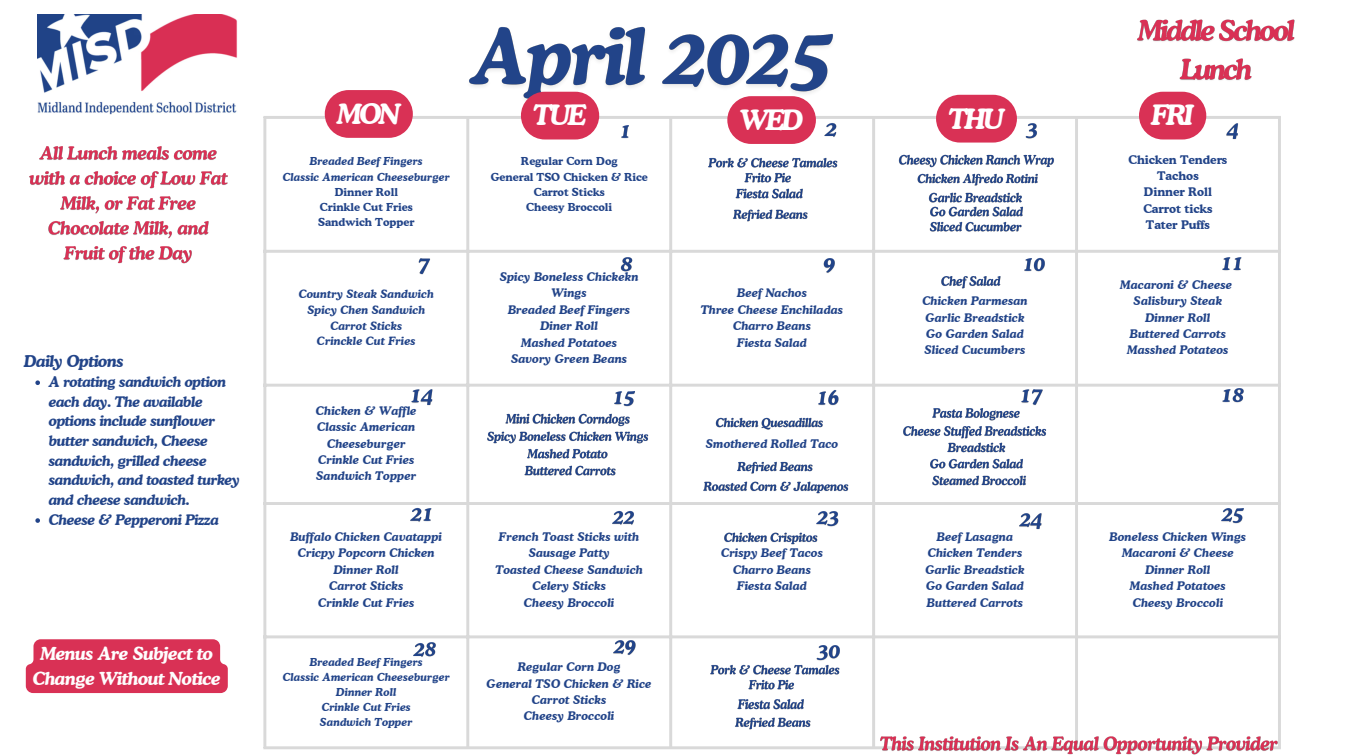
<style>
.page{position:relative;width:1345px;height:756px;background:#fff}
.page>*{position:absolute;margin:0;border:0;box-sizing:border-box;transform-origin:0 0}
.t1{font:italic 700 28px "Cooper BT";letter-spacing:-.095em;color:#fff}
.t2{font:italic 700 17.94px/24.9px "Cooper BT";letter-spacing:-.035em;color:#fefefe;text-align:center}
.t3{font:italic 700 16.19px "Cooper BT";letter-spacing:-.035em;color:#224489}
.t4{font:italic 700 14.44px/19.7px "Cooper BT";letter-spacing:-.035em;color:#224489}
.t5{font:italic 700 11.81px/16.4px "Cooper BT";color:#224489;text-align:center}
.t6{font:700 11.81px "Cooper BT";color:#224489}
.t7{font:italic 700 11.38px "Cooper BT";color:#224489}
.t8{font:italic 700 10.94px "Cooper BT";color:#224489}
.t9{font:700 10.94px "Cooper BT";color:#224489}
</style>
<div class="page">
<hr style="left:263px;top:119px;width:3px;height:627px;background:#d9d9d9">
<hr style="left:466px;top:119px;width:3px;height:627px;background:#d9d9d9">
<hr style="left:669px;top:119px;width:3px;height:627px;background:#d9d9d9">
<hr style="left:872px;top:119px;width:3px;height:627px;background:#d9d9d9">
<hr style="left:1075px;top:119px;width:3px;height:627px;background:#d9d9d9">
<hr style="left:1278px;top:119px;width:3px;height:627px;background:#d9d9d9">
<hr style="left:263px;top:116px;width:1018px;height:3px;background:#d9d9d9">
<hr style="left:263px;top:250px;width:1018px;height:3px;background:#d9d9d9">
<hr style="left:263px;top:384px;width:1018px;height:3px;background:#d9d9d9">
<hr style="left:263px;top:502px;width:1018px;height:3px;background:#d9d9d9">
<hr style="left:263px;top:635px;width:1018px;height:3px;background:#d9d9d9">
<hr style="left:263px;top:746px;width:1018px;height:3px;background:#d9d9d9">
<img style="left:38px;top:14px;width:199px;height:100px">
<img style="left:469px;top:26px;width:364px;height:82px">
<div style="left:521px;top:92px;width:78px;height:48px;background:#d93155;border-radius:24px"></div>
<svg style="left:727px;top:96px;width:89px;height:48px;background:#dd4a6a"></svg>
<div style="left:936px;top:95px;width:81px;height:48px;background:#d93155;border-radius:24px"></div>
<div style="left:1139px;top:92px;width:67px;height:48px;background:#d93155;border-radius:24px"></div>
<svg style="left:325px;top:90px;width:88px;height:48px;background:#dd4969"></svg>
<img style="left:1226px;top:123px;width:12px;height:17px">
<img style="left:612px;top:510px;width:22px;height:15px">
<img style="left:816px;top:511px;width:23px;height:16px">
<img style="left:1222px;top:257px;width:20px;height:14px">
<img style="left:409px;top:383px;width:26px;height:23px">
<img style="left:611px;top:386px;width:26px;height:21px">
<img style="left:815px;top:386px;width:27px;height:20px">
<img style="left:418px;top:258px;width:12px;height:17px">
<img style="left:620px;top:257px;width:13px;height:15px">
<img style="left:823px;top:258px;width:12px;height:15px">
<img style="left:1024px;top:258px;width:21px;height:14px">
<img style="left:410px;top:507px;width:22px;height:15px">
<img style="left:1018px;top:383px;width:27px;height:23px">
<img style="left:1220px;top:383px;width:26px;height:20px">
<img style="left:1221px;top:508px;width:23px;height:16px">
<img style="left:1019px;top:513px;width:23px;height:17px">
<img style="left:744px;top:172px;width:47px;height:11px">
<img style="left:917px;top:173px;width:121px;height:13px">
<img style="left:487px;top:431px;width:162px;height:13px">
<img style="left:724px;top:532px;width:94px;height:13px">
<img style="left:735px;top:188px;width:68px;height:11px">
<img style="left:929px;top:221px;width:93px;height:11px">
<img style="left:715px;top:417px;width:108px;height:13px">
<div style="left:26px;top:639px;width:202px;height:54px;background:#d93155"></div>
<img style="left:877px;top:736px;width:403px;height:19px">
<img style="left:708px;top:157px;width:130px;height:11px">
<img style="left:732px;top:209px;width:76px;height:13px">
<img style="left:928px;top:192px;width:95px;height:25px">
<img style="left:947px;top:442px;width:59px;height:11px">
<img style="left:930px;top:458px;width:93px;height:11px">
<img style="left:932px;top:475px;width:94px;height:11px">
<img style="left:527px;top:448px;width:81px;height:11px">
<img style="left:524px;top:465px;width:92px;height:11px">
<img style="left:703px;top:481px;width:146px;height:13px">
<img style="left:737px;top:461px;width:76px;height:13px">
<img style="left:932px;top:408px;width:88px;height:13px">
<img style="left:505px;top:413px;width:125px;height:14px">
<img style="left:1025px;top:123px;width:12px;height:16px">
<img style="left:824px;top:123px;width:13px;height:14px">
<img style="left:621px;top:125px;width:8px;height:14px">
<img style="left:903px;top:426px;width:144px;height:13px">
<img style="left:898px;top:154px;width:156px;height:14px">
<img style="left:411px;top:638px;width:28px;height:19px">
<img style="left:611px;top:635px;width:28px;height:20px">
<img style="left:816px;top:645px;width:24px;height:16px">
<img style="left:941px;top:276px;width:60px;height:13px">
<img style="left:710px;top:664px;width:130px;height:11px">
<img style="left:748px;top:679px;width:47px;height:11px">
<img style="left:737px;top:699px;width:67px;height:11px">
<img style="left:735px;top:717px;width:76px;height:13px">
<img style="left:1137px;top:19px;width:158px;height:62px">
<img style="left:29px;top:146px;width:199px;height:118px">
<svg style="left:35px;top:380px;width:5px;height:5px"></svg>
<svg style="left:35px;top:518px;width:5px;height:5px"></svg>
<h4 class="t3" style="left:24px;top:352px;width:101px">Daily Options</h4>
<p class="t4" style="left:49px;top:372px;width:193px">A rotating sandwich option each day. The available options include sunflower butter sandwich, Cheese sandwich, grilled cheese sandwich, and toasted turkey and cheese sandwich.</p>
<p class="t4" style="left:49px;top:510px;width:172px">Cheese &amp; Pepperoni Pizza</p>
<p class="t2" style="left:33px;top:641px;width:190px">Menus Are Subject to<br>Change Without Notice</p>
<p class="t1" style="left:337px;top:97px;width:65px">MON</p>
<p class="t1" style="left:533px;top:98px;width:55px">TUE</p>
<p class="t1" style="left:739px;top:103px;width:65px">WED</p>
<p class="t1" style="left:948px;top:101px;width:58px">THU</p>
<p class="t1" style="left:1151px;top:98px;width:44px">FRI</p>
<p class="t8" style="left:310px;top:155px;width:115px">Breaded Beef Fingers</p>
<h2 class="t8" style="left:283px;top:170px;width:168px">Classic American Cheeseburger</h2>
<h2 class="t9" style="left:335px;top:185px;width:65px">Dinner Roll</h2>
<h2 class="t9" style="left:320px;top:200px;width:94px">Crinkle Cut Fries</h2>
<h2 class="t9" style="left:318px;top:215px;width:98px">Sandwich Topper</h2>
<p class="t7" style="left:299px;top:287px;width:137px">Country Steak Sandwich</p>
<p class="t7" style="left:307px;top:303px;width:119px">Spicy Chen Sandwich</p>
<p class="t7" style="left:330px;top:318px;width:73px">Carrot Sticks</p>
<p class="t7" style="left:317px;top:334px;width:100px">Crinckle Cut Fries</p>
<p class="t5" style="left:316px;top:402px;width:102px">Chicken &amp; Waffle</p>
<p class="t5" style="left:317px;top:419px;width:100px">Classic American<br>Cheeseburger</p>
<p class="t5" style="left:318px;top:451px;width:98px">Crinkle Cut Fries</p>
<p class="t5" style="left:316px;top:468px;width:102px">Sandwich Topper</p>
<p class="t5" style="left:290px;top:528px;width:153px">Buffalo Chicken Cavatappi</p>
<p class="t5" style="left:298px;top:545px;width:138px">Cricpy Popcorn Chicken</p>
<p class="t5" style="left:334px;top:561px;width:66px">Dinner Roll</p>
<p class="t5" style="left:329px;top:578px;width:76px">Carrot Sticks</p>
<p class="t5" style="left:318px;top:594px;width:98px">Crinkle Cut Fries</p>
<p class="t8" style="left:310px;top:655px;width:115px">Breaded Beef Fingers</p>
<p class="t8" style="left:283px;top:670px;width:168px">Classic American Cheeseburger</p>
<p class="t8" style="left:336px;top:685px;width:62px">Dinner Roll</p>
<p class="t8" style="left:322px;top:701px;width:91px">Crinkle Cut Fries</p>
<p class="t8" style="left:320px;top:716px;width:94px">Sandwich Topper</p>
<h2 class="t9" style="left:521px;top:155px;width:98px">Regular Corn Dog</h2>
<p class="t9" style="left:491px;top:170px;width:159px">General TSO Chicken &amp; Rice</p>
<p class="t9" style="left:534px;top:185px;width:72px">Carrot Sticks</p>
<p class="t9" style="left:526px;top:200px;width:87px">Cheesy Broccoli</p>
<p class="t5" style="left:500px;top:268px;width:140px">Spicy Boneless Chickekn<br>Wings</p>
<p class="t5" style="left:508px;top:301px;width:124px">Breaded Beef Fingers</p>
<p class="t5" style="left:540px;top:318px;width:59px">Diner Roll</p>
<p class="t5" style="left:521px;top:334px;width:98px">Mashed Potatoes</p>
<p class="t5" style="left:511px;top:350px;width:118px">Savory Green Beans</p>
<p class="t5" style="left:499px;top:528px;width:142px">French Toast Sticks with<br>Sausage Patty</p>
<p class="t5" style="left:495px;top:561px;width:149px">Toasted Cheese Sandwich</p>
<p class="t5" style="left:532px;top:578px;width:75px">Celery Sticks</p>
<p class="t5" style="left:524px;top:594px;width:92px">Cheesy Broccoli</p>
<p class="t5" style="left:518px;top:659px;width:104px">Regular Corn Dog</p>
<p class="t5" style="left:487px;top:675px;width:166px">General TSO Chicken &amp; Rice</p>
<p class="t5" style="left:532px;top:691px;width:76px">Carrot Sticks</p>
<p class="t5" style="left:524px;top:708px;width:92px">Cheesy Broccoli</p>
<p class="t5" style="left:737px;top:285px;width:72px">Beef Nachos</p>
<p class="t5" style="left:701px;top:301px;width:144px">Three Cheese Enchiladas</p>
<p class="t5" style="left:733px;top:318px;width:80px">Charro Beans</p>
<p class="t5" style="left:737px;top:334px;width:71px">Fiesta Salad</p>
<p class="t5" style="left:706px;top:435px;width:134px">Smothered Rolled Taco</p>
<p class="t5" style="left:721px;top:545px;width:104px">Crispy Beef Tacos</p>
<p class="t5" style="left:733px;top:561px;width:80px">Charro Beans</p>
<p class="t5" style="left:737px;top:578px;width:71px">Fiesta Salad</p>
<p class="t5" style="left:922px;top:293px;width:107px">Chicken Parmesan</p>
<p class="t5" style="left:925px;top:309px;width:101px">Garlic Breadstick</p>
<p class="t5" style="left:926px;top:325px;width:100px">Go Garden Salad</p>
<p class="t5" style="left:924px;top:342px;width:103px">Sliced Cucumbers</p>
<p class="t5" style="left:937px;top:528px;width:78px">Beef Lasagna</p>
<p class="t5" style="left:927px;top:545px;width:96px">Chicken Tenders</p>
<p class="t5" style="left:925px;top:561px;width:101px">Garlic Breadstick</p>
<p class="t5" style="left:926px;top:578px;width:100px">Go Garden Salad</p>
<p class="t5" style="left:927px;top:594px;width:98px">Buttered Carrots</p>
<p class="t6" style="left:1128px;top:152px;width:100px">Chicken Tenders</p>
<p class="t6" style="left:1157px;top:168px;width:43px">Tachos</p>
<p class="t6" style="left:1144px;top:185px;width:70px">Dinner Roll</p>
<p class="t6" style="left:1143px;top:201px;width:70px">Carrot ticks</p>
<p class="t6" style="left:1146px;top:218px;width:65px">Tater Puffs</p>
<p class="t5" style="left:1120px;top:276px;width:113px">Macaroni &amp; Cheese</p>
<p class="t5" style="left:1133px;top:293px;width:90px">Salisbury Steak</p>
<p class="t5" style="left:1145px;top:309px;width:66px">Dinner Roll</p>
<p class="t5" style="left:1130px;top:325px;width:98px">Buttered Carrots</p>
<p class="t5" style="left:1127px;top:342px;width:103px">Masshed Potateos</p>
<p class="t5" style="left:1109px;top:528px;width:138px">Boneless Chicken Wings</p>
<p class="t5" style="left:1122px;top:545px;width:113px">Macaroni &amp; Cheese</p>
<p class="t5" style="left:1145px;top:561px;width:66px">Dinner Roll</p>
<p class="t5" style="left:1130px;top:578px;width:98px">Mashed Potatoes</p>
<p class="t5" style="left:1132px;top:594px;width:92px">Cheesy Broccoli</p>
</div>
